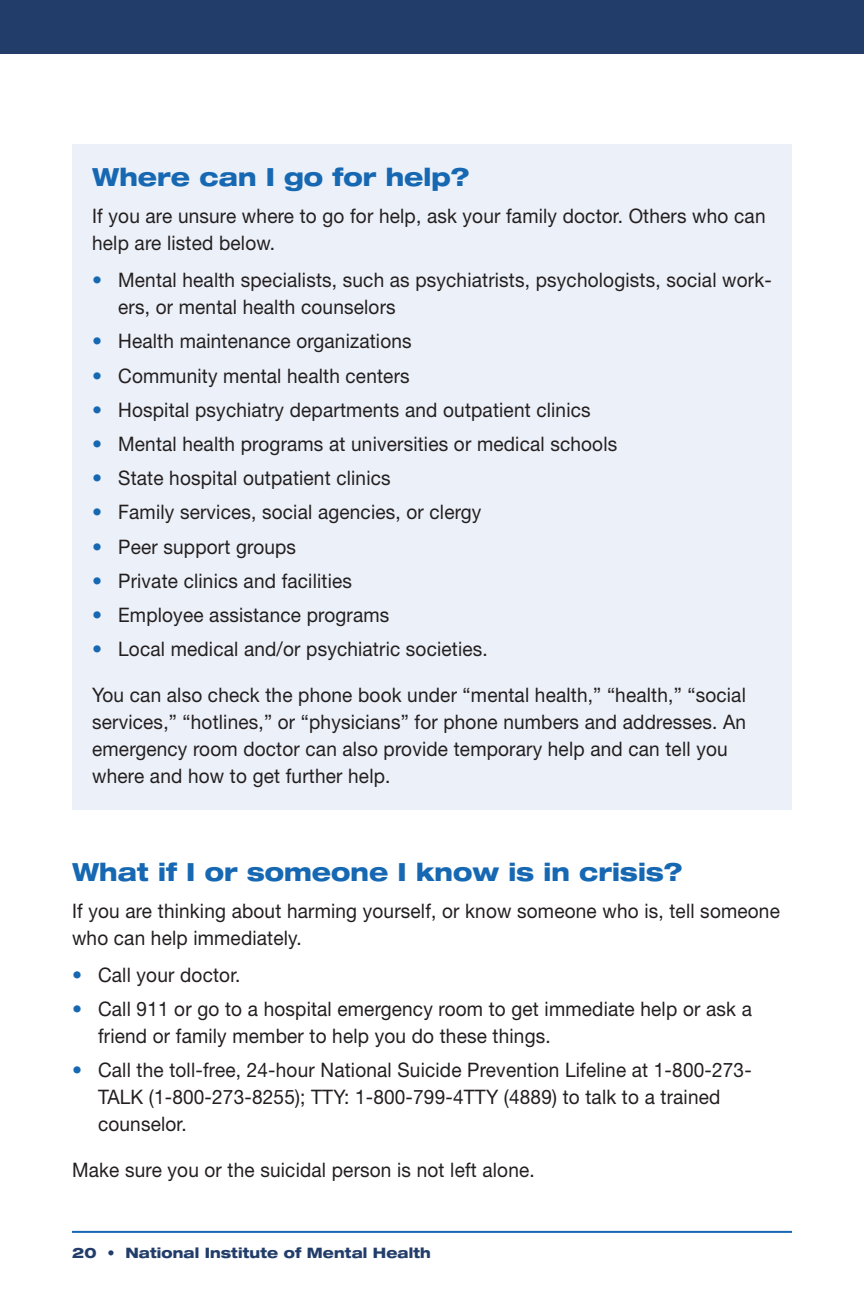
<style>
.page{position:relative;width:864px;height:1296px;background:#fff}
.page>*{position:absolute;margin:0;border:0;box-sizing:border-box;transform-origin:0 0}
.t1{font:800 expanded 25px "Helvetica Neue";color:#1768b2;scale:.95 1}
.t2{font:20px/27px "Helvetica Neue";letter-spacing:.01em;color:#231f20;scale:.95 1}
.t3{font:800 expanded 14.4px "Helvetica Neue";letter-spacing:.005em;color:#223d6a;scale:.95 1}
.s1{font-weight:700;color:#1768b2}
.s2{font-weight:900;font-stretch:normal}
</style>
<div class="page">
<div style="left:0;top:0;width:864px;height:54px;background:#223d6a"></div>
<hr style="left:72px;top:1231px;width:720px;height:2px;background:#1768b2">
<div style="left:72px;top:144px;width:720px;height:666px;background:#ecf0f8"></div>
<h2 class="t1" style="left:92px;top:161px;width:399px">Where can I go for help?</h2>
<p class="t2" style="left:92px;top:202px;width:710px">If you are unsure where to go for help, ask your family doctor. Others who can help are listed below.</p>
<p class="t2" style="left:118px;top:266px;width:690px;text-indent:-26px"><span class="s1">•</span> Mental health specialists, such as psychiatrists, psychologists, social work&shy;ers, or mental health counselors</p>
<p class="t2" style="left:92px;top:327px;width:338px"><span class="s1">•</span> Health maintenance organizations</p>
<p class="t2" style="left:92px;top:362px;width:336px"><span class="s1">•</span> Community mental health centers</p>
<p class="t2" style="left:92px;top:396px;width:526px"><span class="s1">•</span> Hospital psychiatry departments and outpatient clinics</p>
<p class="t2" style="left:92px;top:430px;width:554px"><span class="s1">•</span> Mental health programs at universities or medical schools</p>
<p class="t2" style="left:92px;top:464px;width:316px"><span class="s1">•</span> State hospital outpatient clinics</p>
<p class="t2" style="left:92px;top:498px;width:411px"><span class="s1">•</span> Family services, social agencies, or clergy</p>
<p class="t2" style="left:92px;top:533px;width:216px"><span class="s1">•</span> Peer support groups</p>
<p class="t2" style="left:92px;top:567px;width:275px"><span class="s1">•</span> Private clinics and facilities</p>
<p class="t2" style="left:92px;top:601px;width:314px"><span class="s1">•</span> Employee assistance programs</p>
<p class="t2" style="left:92px;top:635px;width:418px"><span class="s1">•</span> Local medical and/or psychiatric societies.</p>
<p class="t2" style="left:92px;top:681px;width:690px">You can also check the phone book under “mental health,” “health,” “social services,” “hotlines,” or “physicians” for phone numbers and addresses. An emergency room doctor can also provide temporary help and can tell you where and how to get further help.</p>
<h2 class="t1" style="left:72px;top:856px;width:644px">What if I or someone I know is in crisis?</h2>
<p class="t2" style="left:72px;top:897px;width:747px">If you are thinking about harming yourself, or know someone who is, tell someone who can help immediately.</p>
<p class="t2" style="left:72px;top:961px;width:179px"><span class="s1">•</span> Call your doctor.</p>
<p class="t2" style="left:98px;top:995px;width:690px;text-indent:-26px"><span class="s1">•</span> Call 911 or go to a hospital emergency room to get immediate help or ask a friend or family member to help you do these things.</p>
<p class="t2" style="left:98px;top:1057px;width:690px;text-indent:-26px"><span class="s1">•</span> Call the toll-free, 24-hour National Suicide Prevention Lifeline at 1-800-273-<br>TALK (1-800-273-8255); TTY: 1-800-799-4TTY (4889) to talk to a trained counselor.</p>
<p class="t2" style="left:72px;top:1156px;width:489px">Make sure you or the suicidal person is not left alone.</p>
<p class="t3" style="left:72px;top:1244px;width:379px">20 <span class="s2">•</span> National Institute of Mental Health</p>
</div>
